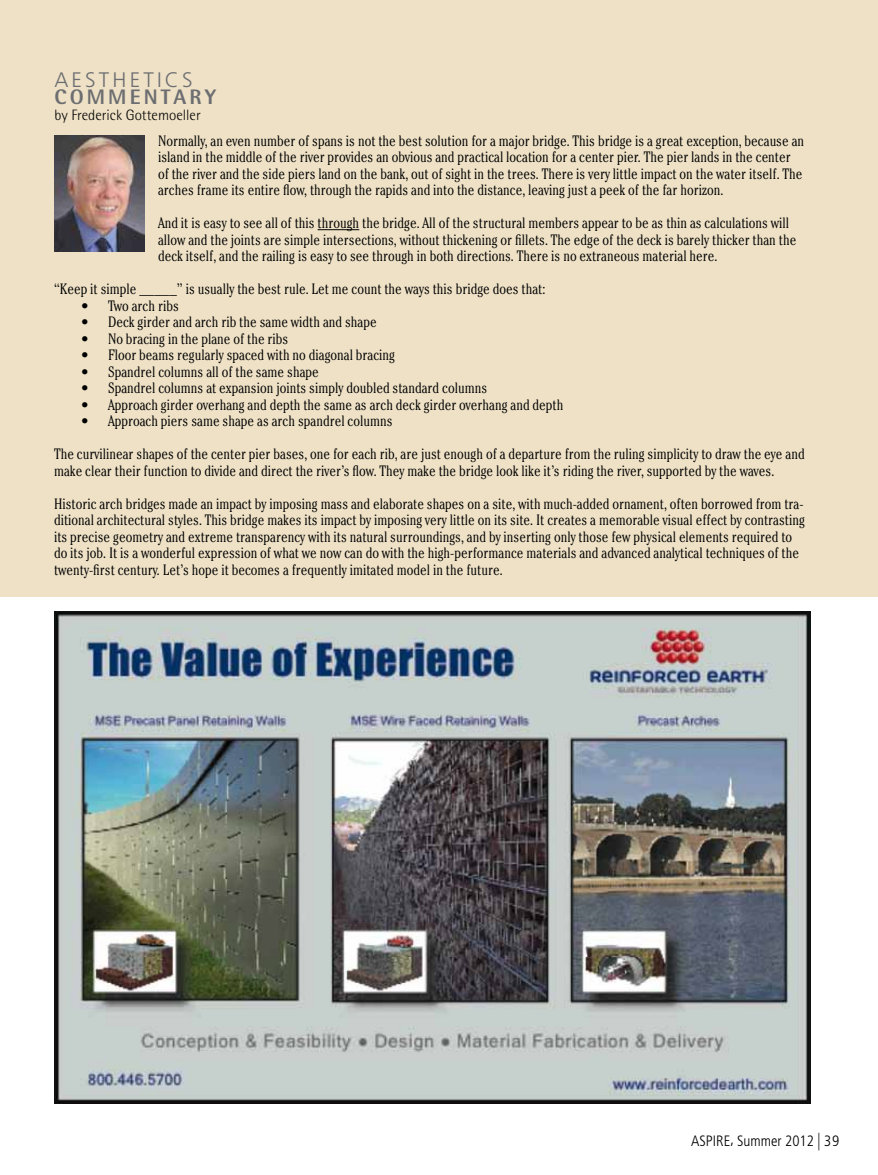
<style>
.page{position:relative;width:878px;height:1175px;background:#fff}
.page>*{position:absolute;margin:0;border:0;box-sizing:border-box;transform-origin:0 0}
.t1{font:300 21px "Frutiger LT Std";letter-spacing:.15em;color:#6d6e71}
.t2{font:800 21px "Rotis Semi Sans Std";letter-spacing:.15em;color:#6d6e71}
.t3{font:300 condensed 15px/16.5px "Cheltenham Std";color:#000}
.t4{font:300 15px "Rotis Semi Sans Std";color:#000}
.t5{font:300 condensed 15px "Frutiger LT Std";color:#000}
.s1{font-size:17.55px}
</style>
<div class="page">
<div style="left:0;top:0;width:878px;height:597px;background:#eee1c6"></div>
<img style="left:54px;top:136px;width:90px;height:115px">
<hr style="left:317px;top:229px;width:42px;height:1px;background:#000">
<img style="left:54px;top:611px;width:756px;height:492px">
<h1 class="t1" style="left:54px;top:68px;width:140px">AESTHETICS</h1>
<h1 class="t2" style="left:54px;top:83px;width:163px">COMMENTARY</h1>
<p class="t4" style="left:54px;top:106px;width:148px">by Frederick Gottemoeller</p>
<p class="t3" style="left:158px;top:132px;width:647px">Normally, an even number of spans is not the best solution for a major bridge. This bridge is a great exception, because an island in the middle of the river provides an obvious and practical location for a center pier. The pier lands in the center of the river and the side piers land on the bank, out of sight in the trees. There is very little impact on the water itself. The arches frame its entire flow, through the rapids and into the distance, leaving just a peek of the far horizon.</p>
<p class="t3" style="left:158px;top:214px;width:639px">And it is easy to see all of this through the bridge. All of the structural members appear to be as thin as calculations will allow and the joints are simple intersections, without thickening or fillets. The edge of the deck is barely thicker than the deck itself, and the railing is easy to see through in both directions. There is no extraneous material here.</p>
<p class="t3" style="left:54px;top:280px;width:492px">“Keep it simple _____” is usually the best rule. Let me count the ways this bridge does that:</p>
<p class="t3" style="left:81px;top:297px;width:99px">• Two arch ribs</p>
<p class="t3" style="left:81px;top:313px;width:297px">• Deck girder and arch rib the same width and shape</p>
<p class="t3" style="left:81px;top:330px;width:209px">• No bracing in the plane of the ribs</p>
<p class="t3" style="left:81px;top:346px;width:315px">• Floor beams regularly spaced with no diagonal bracing</p>
<p class="t3" style="left:81px;top:363px;width:239px">• Spandrel columns all of the same shape</p>
<p class="t3" style="left:81px;top:379px;width:407px">• Spandrel columns at expansion joints simply doubled standard columns</p>
<p class="t3" style="left:81px;top:396px;width:484px">• Approach girder overhang and depth the same as arch deck girder overhang and depth</p>
<p class="t3" style="left:81px;top:412px;width:313px">• Approach piers same shape as arch spandrel columns</p>
<p class="t3" style="left:54px;top:445px;width:752px">The curvilinear shapes of the center pier bases, one for each rib, are just enough of a departure from the ruling simplicity to draw the eye and make clear their function to divide and direct the river’s flow. They make the bridge look like it’s riding the river, supported by the waves.</p>
<p class="t3" style="left:54px;top:495px;width:752px">Historic arch bridges made an impact by imposing mass and elaborate shapes on a site, with much-added ornament, often borrowed from tra&shy;ditional architectural styles. This bridge makes its impact by imposing very little on its site. It creates a memorable visual effect by contrasting its precise geometry and extreme transparency with its natural surroundings, and by inserting only those few physical elements required to do its job. It is a wonderful expression of what we now can do with the high-performance materials and advanced analytical techniques of the twenty-first century. Let’s hope it becomes a frequently imitated model in the future.</p>
<p class="t5" style="left:691px;top:1132px;width:150px">ASPIRE, Summer 2012 <span class="s1">|</span> 39</p>
</div>
